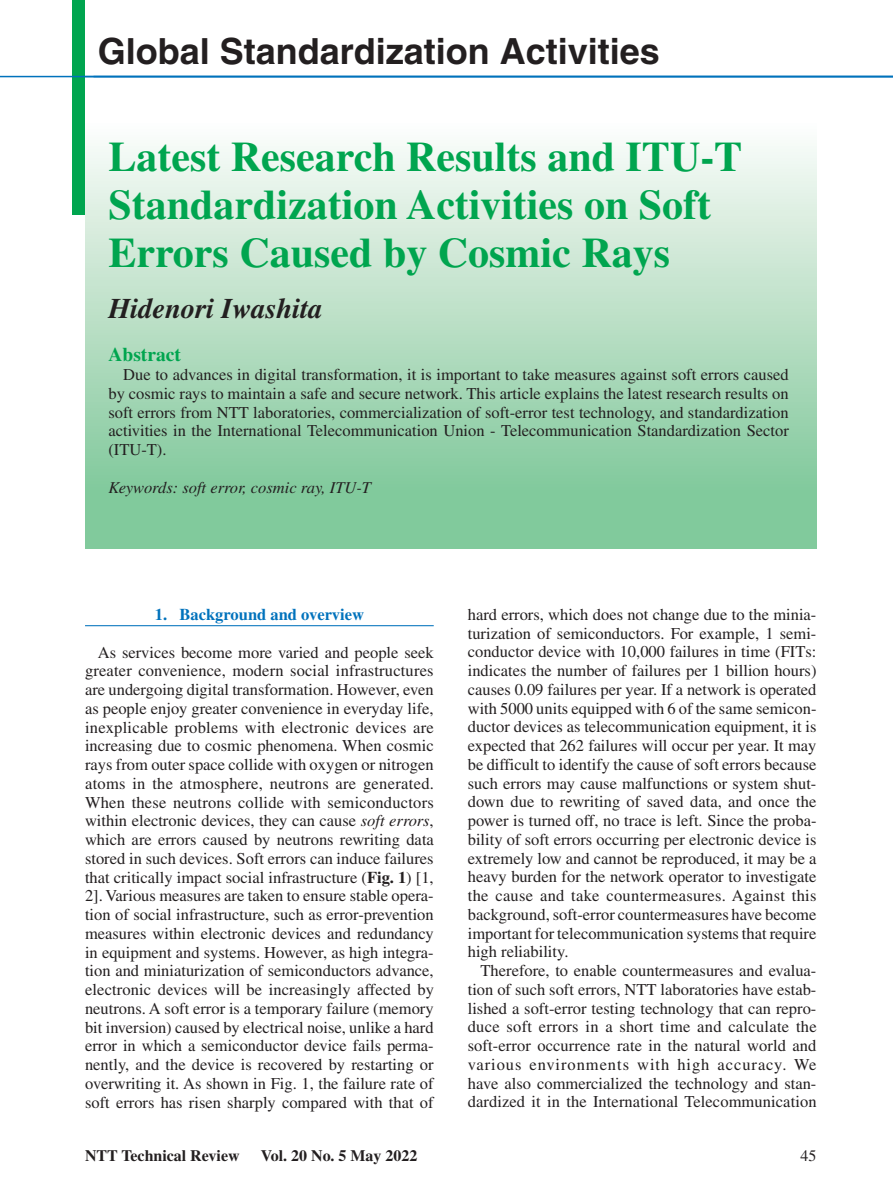
<style>
.page{position:relative;width:893px;height:1191px;background:#fff}
.page>*{position:absolute;margin:0;border:0;box-sizing:border-box;transform-origin:0 0}
.t1{font:700 42px/48px "Times";color:#00a54f}
.t2{font:700 36px "Helvetica";color:#231f20}
.t3{font:italic 700 28.5px "Times";color:#231f20}
.t4{font:700 19.5px "Times";color:#00a54f}
.t5{font:16.5px/18.8px "Times";color:#231f20;text-align:justify}
.t6{font:italic 16.5px "Times";color:#231f20}
.t7{font:700 16.5px "Times";color:#0072bc}
.t8{font:700 15.9px "Times";color:#231f20}
.t9{font:15.9px "Times";color:#231f20}
.s1{font-style:italic}
.s2{font-weight:700}
</style>
<div class="page">
<hr style="left:85px;top:625px;width:349px;height:1px;background:#0072bc">
<svg style="left:85px;top:146px;width:731px;height:402px"></svg>
<div style="left:72px;top:0;width:13px;height:215px;background:#00a54f"></div>
<hr style="left:0;top:76px;width:893px;height:1px;background:#0072bc">
<h2 class="t2" style="left:98px;top:29px;width:564px">Global Standardization Activities</h2>
<h1 class="t1" style="left:108px;top:132px;width:635px">Latest Research Results and ITU-T<br>Standardization Activities on Soft<br>Errors Caused by Cosmic Rays</h1>
<h3 class="t3" style="left:108px;top:292px;width:216px">Hidenori Iwashita</h3>
<p class="t4" style="left:108px;top:343px;width:74px">Abstract</p>
<p class="t5" style="left:108px;top:365px;width:682px;text-indent:15px">Due to advances in digital transformation, it is important to take measures against soft errors caused by cosmic rays to maintain a safe and secure network. This article explains the latest research results on soft errors from NTT laboratories, commercialization of soft-error test technology, and standardization activities in the International Telecommunication Union - Telecommunication Standardization Sector (ITU-T).</p>
<p class="t6" style="left:108px;top:478px;width:264px">Keywords: soft error, cosmic ray, ITU-T</p>
<p class="t7" style="left:155px;top:604px;width:211px">1. Background and overview</p>
<p class="t5" style="left:85px;top:642px;width:350px;text-indent:13px">As services become more varied and people seek greater convenience, modern social infrastructures are undergoing digital transformation. However, even as people enjoy greater convenience in everyday life, inexplicable problems with electronic devices are increasing due to cosmic phenomena. When cosmic rays from outer space collide with oxygen or nitrogen atoms in the atmosphere, neutrons are generated.<br>When these neutrons collide with semiconductors within electronic devices, they can cause <span class="s1">soft errors</span>, which are errors caused by neutrons rewriting data stored in such devices. Soft errors can induce failures that critically impact social infrastructure (<span class="s2">Fig. 1</span>) [1, 2]. Various measures are taken to ensure stable opera&shy;tion of social infrastructure, such as error-prevention measures within electronic devices and redundancy in equipment and systems. However, as high integra&shy;tion and miniaturization of semiconductors advance, electronic devices will be increasingly affected by neutrons. A soft error is a temporary failure (memory bit inversion) caused by electrical noise, unlike a hard error in which a semiconductor device fails perma&shy;nently, and the device is recovered by restarting or overwriting it. As shown in Fig. 1, the failure rate of soft errors has risen sharply compared with that of</p>
<p class="t5" style="left:468px;top:605px;width:350px">hard errors, which does not change due to the minia&shy;turization of semiconductors. For example, 1 semi&shy;conductor device with 10,000 failures in time (FITs: indicates the number of failures per 1 billion hours) causes 0.09 failures per year. If a network is operated with 5000 units equipped with 6 of the same semicon&shy;ductor devices as telecommunication equipment, it is expected that 262 failures will occur per year. It may be difficult to identify the cause of soft errors because such errors may cause malfunctions or system shut&shy;down due to rewriting of saved data, and once the power is turned off, no trace is left. Since the proba&shy;bility of soft errors occurring per electronic device is extremely low and cannot be reproduced, it may be a heavy burden for the network operator to investigate the cause and take countermeasures. Against this background, soft-error countermeasures have become important for telecommunication systems that require high reliability.</p>
<p class="t5" style="left:468px;top:961px;width:350px;text-indent:13px">Therefore, to enable countermeasures and evalua&shy;tion of such soft errors, NTT laboratories have estab&shy;lished a soft-error testing technology that can repro&shy;duce soft errors in a short time and calculate the soft-error occurrence rate in the natural world and various environments with high accuracy. We have also commercialized the technology and stan&shy;dardized it in the International Telecommunication</p>
<p class="t8" style="left:85px;top:1146px;width:156px">NTT Technical Review</p>
<p class="t8" style="left:261px;top:1146px;width:158px">Vol. 20 No. 5 May 2022</p>
<p class="t9" style="left:800px;top:1146px;width:17px">45</p>
</div>
